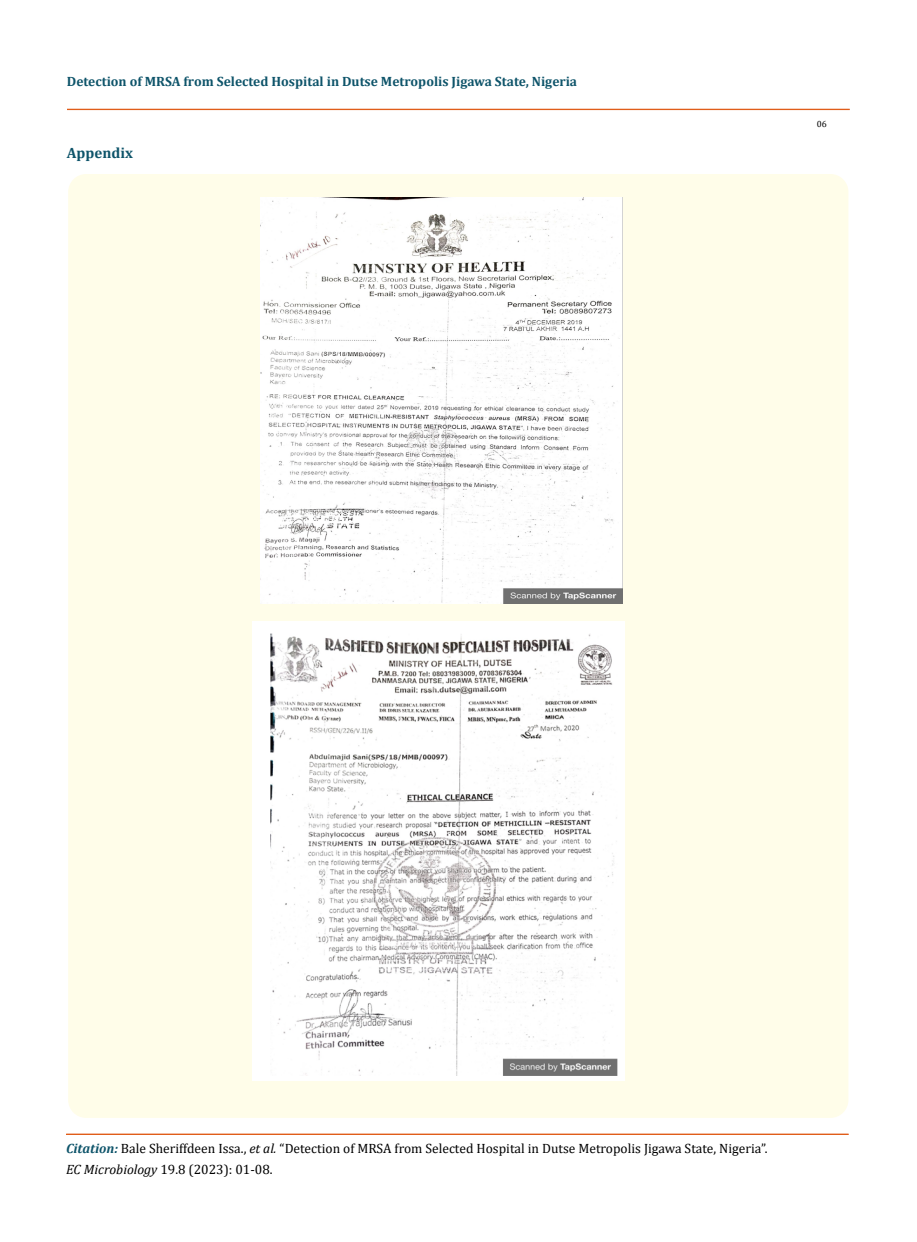
<style>
.page{position:relative;width:917px;height:1242px;background:#fff}
.page>*{position:absolute;margin:0;border:0;box-sizing:border-box;transform-origin:0 0}
.t1{font:700 15px "Cambria";color:#0e546a}
.t2{font:13.5px/21px "Cambria";color:#000}
.t3{font:700 13.5px "Cambria";color:#0e546a}
.t4{font:9px "Cambria";color:#000}
.s1{font-weight:700;font-style:italic;color:#0e546a}
.s2{font-style:italic}
</style>
<div class="page">
<div style="left:67px;top:109px;width:782px;height:1px;border:1px solid #e05d1a"></div>
<div style="left:66px;top:1134px;width:782px;height:1px;border:1px solid #e05d1a"></div>
<div style="left:68px;top:174px;width:780px;height:944px;background:#fffde9;border-radius:18px"></div>
<img style="left:261px;top:198px;width:361px;height:405px">
<img style="left:253px;top:621px;width:372px;height:460px">
<p class="t3" style="left:67px;top:72px;width:512px">Detection of MRSA from Selected Hospital in Dutse Metropolis Jigawa State, Nigeria</p>
<p class="t1" style="left:67px;top:143px;width:68px">Appendix</p>
<p class="t4" style="left:816px;top:118px;width:11px">06</p>
<p class="t2" style="left:66px;top:1138px;width:702px"><span class="s1">Citation:</span> Bale Sheriffdeen Issa., <span class="s2">et al.</span> “Detection of MRSA from Selected Hospital in Dutse Metropolis Jigawa State, Nigeria”.<br><span class="s2">EC Microbiology</span> 19.8 (2023): 01-08.</p>
</div>
